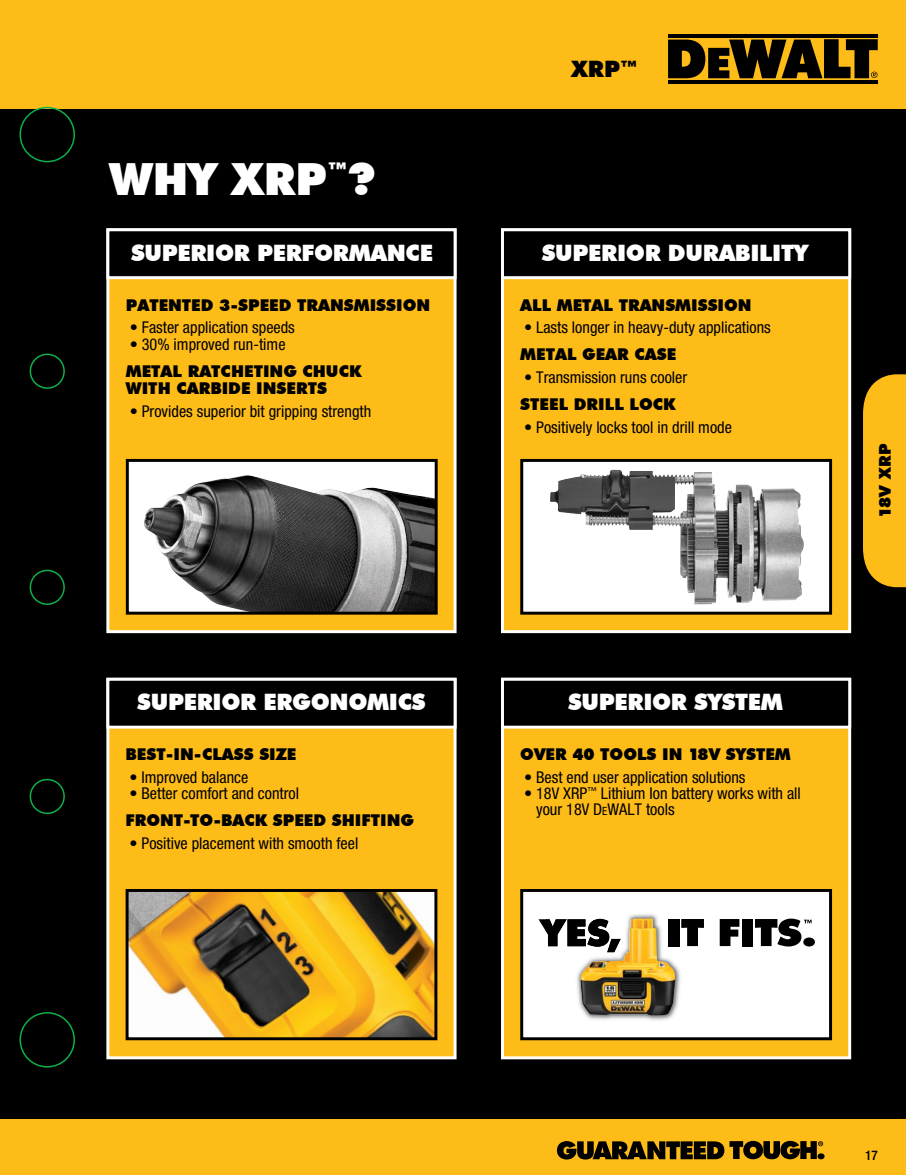
<style>
.page{position:relative;width:906px;height:1175px;background:#fff}
.page>*{position:absolute;margin:0;border:0;box-sizing:border-box;transform-origin:0 0}
.t1{font:900 44.25px "Futura BT";color:#fff}
.t2{font:900 22.65px "Futura BT";letter-spacing:-.015em;color:#fff}
.t3{font:900 22.65px "Futura BT";color:#000}
.t4{font:condensed 16.2px/16.2px "Helvetica Neue";color:#000}
.t5{font:900 16.2px/17.2px "Futura BT";color:#000}
.t6{font:500 condensed 13.35px "Helvetica Neue";color:#000}
.s1{font-size:11.4px}
</style>
<div class="page">
<div style="left:0;top:99px;width:906px;height:1025px;background:#000"></div>
<div style="left:0;top:1119px;width:906px;height:55px;background:#febc18"></div>
<svg style="left:557px;top:1140px;width:266px;height:19px"></svg>
<div style="left:863px;top:374px;width:43px;height:213px;background:#febc18"></div>
<div style="left:0;top:0;width:906px;height:109px;background:#febc18"></div>
<hr style="left:668px;top:34px;width:210px;height:4px;background:#000">
<hr style="left:668px;top:80px;width:209px;height:4px;background:#000">
<svg style="left:668px;top:39px;width:210px;height:39px"></svg>
<div style="left:501px;top:228px;width:350px;height:405px;background:#febc18;border:3px solid #fff"></div>
<div style="left:501px;top:678px;width:350px;height:381px;background:#febc18;border:3px solid #fff"></div>
<div style="left:106px;top:678px;width:350px;height:381px;background:#febc18;border:3px solid #fff"></div>
<div style="left:106px;top:228px;width:350px;height:405px;background:#febc18;border:3px solid #fff"></div>
<svg style="left:524px;top:463px;width:304px;height:147px;background:#cfcfcf"></svg>
<img style="left:550px;top:470px;width:73px;height:56px">
<div style="left:520px;top:459px;width:312px;height:155px;border:3px solid #000"></div>
<div style="left:127px;top:460px;width:309px;height:153px;background:#fff"></div>
<img style="left:144px;top:475px;width:290px;height:135px">
<div style="left:126px;top:459px;width:312px;height:155px;border:3px solid #000"></div>
<img style="left:130px;top:893px;width:303px;height:143px">
<div style="left:126px;top:889px;width:311px;height:151px;border:3px solid #000"></div>
<div style="left:522px;top:890px;width:308px;height:148px;background:#fff"></div>
<svg style="left:538px;top:919px;width:8px;height:13px"></svg>
<svg style="left:720px;top:919px;width:19px;height:27px"></svg>
<div style="left:742px;top:919px;width:10px;height:27px;background:#000"></div>
<div style="left:803px;top:937px;width:12px;height:9px;background:#000;border-radius:50%"></div>
<img style="left:548px;top:914px;width:150px;height:107px">
<img style="left:546px;top:918px;width:34px;height:28px">
<img style="left:675px;top:919px;width:4px;height:27px">
<img style="left:681px;top:919px;width:23px;height:27px">
<img style="left:580px;top:918px;width:95px;height:97px">
<svg style="left:755px;top:918px;width:56px;height:28px"></svg>
<div style="left:520px;top:889px;width:312px;height:151px;border:3px solid #000"></div>
<div style="left:108px;top:230px;width:347px;height:48px;background:#000"></div>
<div style="left:106px;top:228px;width:350px;height:51px;border:3px solid #fff"></div>
<div style="left:502px;top:230px;width:348px;height:48px;background:#000"></div>
<div style="left:501px;top:228px;width:350px;height:51px;border:3px solid #fff"></div>
<div style="left:108px;top:679px;width:347px;height:48px;background:#000"></div>
<div style="left:106px;top:678px;width:350px;height:50px;border:3px solid #fff"></div>
<div style="left:502px;top:679px;width:348px;height:48px;background:#000"></div>
<div style="left:501px;top:678px;width:350px;height:50px;border:3px solid #fff"></div>
<svg style="left:19px;top:106px;width:56px;height:962px"></svg>
<h1 class="t1" style="left:109px;top:153px;width:267px">WHY XRP<sup>™</sup>?</h1>
<h2 class="t3" style="left:571px;top:55px;width:68px">XRP™</h2>
<h2 class="t2" style="left:131px;top:239px;width:17px">SUP</h2>
<h2 class="t2" style="left:177px;top:239px;width:257px">ERIOR PERFORMANCE</h2>
<h2 class="t2" style="left:542px;top:239px;width:17px">SUP</h2>
<h2 class="t2" style="left:588px;top:239px;width:224px">ERIOR DU RABILITY</h2>
<p class="t5" style="left:126px;top:296px;width:306px">PATENTED 3-SPEED TRANSMISSION</p>
<p class="t4" style="left:130px;top:319px;width:167px">• Faster application speeds</p>
<p class="t4" style="left:130px;top:336px;width:157px">• 30% improved run-time</p>
<p class="t5" style="left:126px;top:362px;width:203px">METAL RATCH ETING CHUCK<br>WITH CARBIDE INSERTS</p>
<p class="t4" style="left:130px;top:403px;width:243px">• Provides superior bit gripping strength</p>
<p class="t5" style="left:520px;top:296px;width:233px">ALL METAL TRANSMISSION</p>
<p class="t4" style="left:524px;top:319px;width:248px">• Lasts longer in heavy-duty applications</p>
<p class="t5" style="left:520px;top:346px;width:157px">METAL GEAR CASE</p>
<p class="t4" style="left:524px;top:369px;width:165px">• Transmission runs cooler</p>
<p class="t5" style="left:520px;top:395px;width:145px">STEEL DRILL LOCK</p>
<p class="t4" style="left:524px;top:419px;width:209px">• Positively locks tool in drill mode</p>
<p class="t5" style="left:876px;top:518px;width:76px;rotate:-90deg">18V XRP</p>
<h2 class="t2" style="left:137px;top:688px;width:17px">SUP</h2>
<h2 class="t2" style="left:184px;top:688px;width:200px">ERIOR ERGONOMIC</h2>
<h2 class="t2" style="left:412px;top:688px;width:15px">S</h2>
<h2 class="t2" style="left:568px;top:688px;width:17px">SUP</h2>
<h2 class="t2" style="left:614px;top:688px;width:170px">ERIOR SYSTEM</h2>
<p class="t5" style="left:126px;top:745px;width:172px">BEST-IN-CLASS SIZE</p>
<p class="t4" style="left:129px;top:769px;width:120px">• Improved balance</p>
<p class="t4" style="left:129px;top:785px;width:171px">• Better comfort and control</p>
<p class="t5" style="left:126px;top:811px;width:290px">FRONT-TO-BACK SPEED SHI FTING</p>
<p class="t4" style="left:129px;top:835px;width:230px">• Positive placement with smooth feel</p>
<p class="t5" style="left:520px;top:745px;width:272px">OVER 40 TOOLS IN 18V SYSTEM</p>
<p class="t4" style="left:524px;top:769px;width:223px">• Best end user application solutions</p>
<p class="t4" style="left:536px;top:785px;width:266px;text-indent:-12px">• 18V XRP<sup>™</sup> Lithium Ion battery works with all your 18V D<span class="s1">e</span>WALT tools</p>
<p class="t6" style="left:865px;top:1146px;width:14px">17</p>
</div>
